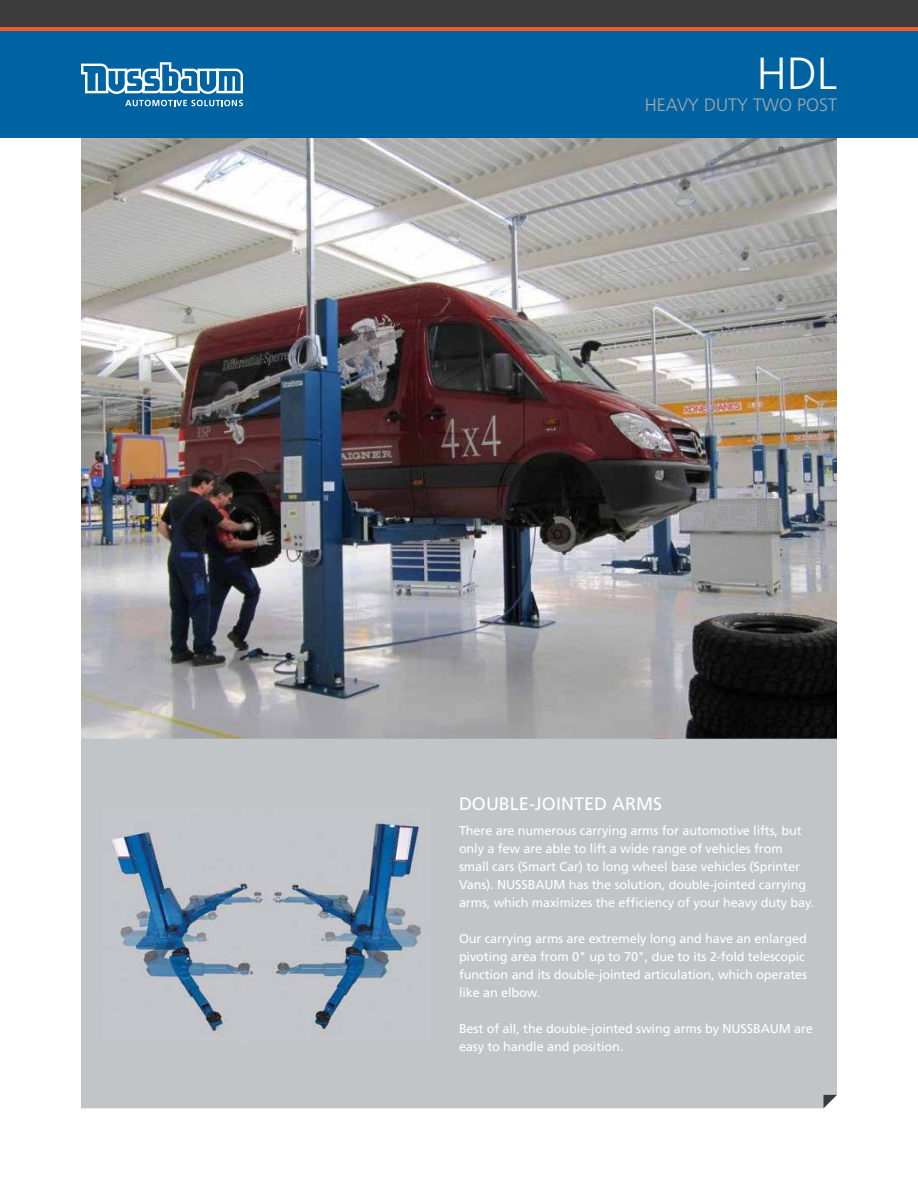
<style>
.page{position:relative;width:918px;height:1188px;background:#fff}
.page>*{position:absolute;margin:0;border:0;box-sizing:border-box;transform-origin:0 0}
.t1{font:300 45px "Frutiger";color:#fff}
.t2{font:18px "Frutiger";color:#fff}
.t3{font:300 18px "Frutiger";color:#a7a9ac}
.t4{font:12.75px/18px "Frutiger";letter-spacing:-.01em;color:#fff}
</style>
<div class="page">
<div style="left:0;top:30px;width:918px;height:108px;background:#0063a1"></div>
<hr style="left:0;top:27px;width:918px;height:3px;background:#f15a26">
<div style="left:0;top:0;width:918px;height:27px;background:#3c3b3b"></div>
<svg style="left:81px;top:62px;width:162px;height:32px"></svg>
<svg style="left:125px;top:100px;width:118px;height:6px"></svg>
<img style="left:81px;top:138px;width:756px;height:601px">
<div style="left:81px;top:739px;width:756px;height:369px;background:#c1c5c8"></div>
<svg style="left:824px;top:1095px;width:13px;height:13px"></svg>
<img style="left:104px;top:808px;width:326px;height:236px">
<h1 class="t1" style="left:757px;top:48px;width:82px">HDL</h1>
<h2 class="t3" style="left:645px;top:94px;width:194px">HEAVY DUTY TWO POST</h2>
<h2 class="t2" style="left:459px;top:793px;width:205px">DOUBLE-JOINTED ARMS</h2>
<p class="t4" style="left:459px;top:822px;width:357px">There are numerous carrying arms for automotive lifts, but only a few are able to lift a wide range of vehicles from small cars (Smart Car) to long wheel base vehicles (Sprinter Vans). NUSSBAUM has the solution, double-jointed carrying arms, which maximizes the efficiency of your heavy duty bay.</p>
<p class="t4" style="left:459px;top:930px;width:350px">Our carrying arms are extremely long and have an enlarged pivoting area from 0" up to 70", due to its 2-fold telescopic function and its double-jointed articulation, which operates like an elbow.</p>
<p class="t4" style="left:459px;top:1020px;width:356px">Best of all, the double-jointed swing arms by NUSSBAUM are easy to handle and position.</p>
</div>
